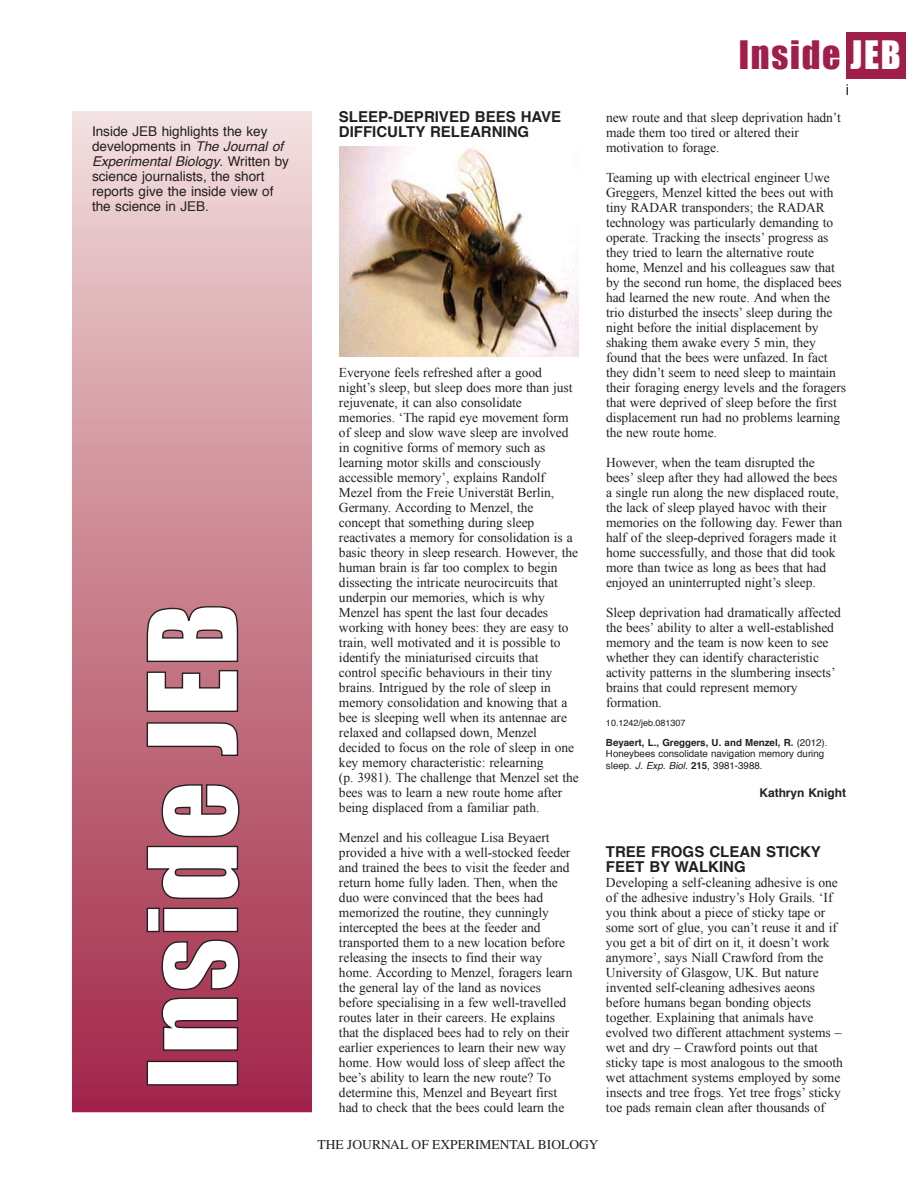
<style>
.page{position:relative;width:918px;height:1188px;background:#fff}
.page>*{position:absolute;margin:0;border:0;box-sizing:border-box;transform-origin:0 0}
.t1{font:114px "Impact";letter-spacing:.025em;color:#fff}
.t2{font:36px "Impact";letter-spacing:.05em;color:#a01e4b}
.t3{font:700 15px/15px "Helvetica";color:#231f20}
.t4{font:15px "Helvetica";color:#231f20}
.t5{font:13.5px/15px "Times New Roman";letter-spacing:-.005em;color:#231f20}
.t6{font:13.5px/15px "Helvetica";color:#231f20}
.t7{font:13.5px "Times";color:#231f20}
.t8{font:700 12px "Helvetica";letter-spacing:-.005em;color:#231f20}
.t9{font:9.75px/11.2px "Helvetica";color:#231f20}
.t10{font:9px "Helvetica";color:#231f20}
.s1{font-style:italic}
.s2{color:#fff}
.s3{font-weight:700}
</style>
<div class="page">
<div style="left:846px;top:32px;width:60px;height:46px;background:#a01e4b"></div>
<div style="left:72px;top:111px;width:240px;height:1001px;background:linear-gradient(to bottom,#f1dcd8,#a02444)"></div>
<img style="left:339px;top:147px;width:240px;height:210px">
<p class="t6" style="left:92px;top:125px;width:199px">Inside JEB highlights the key developments in <span class="s1">The Journal of<br>Experimental Biology</span>. Written by science journalists, the short reports give the inside view of the science in JEB.</p>
<h1 class="t1" style="left:123px;top:1090px;width:488px;rotate:-90deg">Inside JEB</h1>
<p class="t3" style="left:339px;top:111px;width:224px">SLEEP-DEPRIVED BEES HAVE<br>DIFFICULTY RELEARNING</p>
<p class="t5" style="left:339px;top:365px;width:241px">Everyone feels refreshed after a good night’s sleep, but sleep does more than just rejuvenate, it can also consolidate memories. ‘The rapid eye movement form of sleep and slow wave sleep are involved in cognitive forms of memory such as learning motor skills and consciously accessible memory’, explains Randolf Mezel from the Freie Universtät Berlin, Germany. According to Menzel, the<br>concept that something during sleep reactivates a memory for consolidation is a basic theory in sleep research. However, the human brain is far too complex to begin dissecting the intricate neurocircuits that underpin our memories, which is why Menzel has spent the last four decades working with honey bees: they are easy to train, well motivated and it is possible to identify the miniaturised circuits that control specific behaviours in their tiny brains. Intrigued by the role of sleep in memory consolidation and knowing that a bee is sleeping well when its antennae are relaxed and collapsed down, Menzel decided to focus on the role of sleep in one key memory characteristic: relearning<br>(p. 3981). The challenge that Menzel set the bees was to learn a new route home after being displaced from a familiar path.</p>
<p class="t5" style="left:339px;top:830px;width:235px">Menzel and his colleague Lisa Beyaert provided a hive with a well-stocked feeder and trained the bees to visit the feeder and return home fully laden. Then, when the duo were convinced that the bees had memorized the routine, they cunningly intercepted the bees at the feeder and transported them to a new location before releasing the insects to find their way home. According to Menzel, foragers learn the general lay of the land as novices before specialising in a few well-travelled routes later in their careers. He explains that the displaced bees had to rely on their earlier experiences to learn their new way home. How would loss of sleep affect the bee’s ability to learn the new route? To determine this, Menzel and Beyeart first had to check that the bees could learn the</p>
<h2 class="t2" style="left:739px;top:33px;width:163px">Inside <span class="s2">JEB</span></h2>
<p class="t4" style="left:846px;top:83px;width:5px">i</p>
<p class="t5" style="left:606px;top:110px;width:236px">new route and that sleep deprivation hadn’t made them too tired or altered their motivation to forage.</p>
<p class="t5" style="left:606px;top:170px;width:242px">Teaming up with electrical engineer Uwe Greggers, Menzel kitted the bees out with tiny RADAR transponders; the RADAR technology was particularly demanding to operate. Tracking the insects’ progress as they tried to learn the alternative route home, Menzel and his colleagues saw that by the second run home, the displaced bees had learned the new route. And when the trio disturbed the insects’ sleep during the night before the initial displacement by shaking them awake every 5 min, they found that the bees were unfazed. In fact they didn’t seem to need sleep to maintain their foraging energy levels and the foragers that were deprived of sleep before the first displacement run had no problems learning the new route home.</p>
<p class="t5" style="left:606px;top:455px;width:238px">However, when the team disrupted the bees’ sleep after they had allowed the bees a single run along the new displaced route, the lack of sleep played havoc with their memories on the following day. Fewer than half of the sleep-deprived foragers made it home successfully, and those that did took more than twice as long as bees that had enjoyed an uninterrupted night’s sleep.</p>
<p class="t5" style="left:606px;top:605px;width:237px">Sleep deprivation had dramatically affected the bees’ ability to alter a well-established memory and the team is now keen to see whether they can identify characteristic activity patterns in the slumbering insects’ brains that could represent memory formation.</p>
<p class="t10" style="left:606px;top:719px;width:81px">10.1242/jeb.081307</p>
<p class="t9" style="left:606px;top:738px;width:223px"><span class="s3">Beyaert, L., Greggers, U. and Menzel, R.</span> (2012).<br>Honeybees consolidate navigation memory during sleep. <span class="s1">J. Exp. Biol.</span> <span class="s3">215</span>, 3981-3988.</p>
<p class="t8" style="left:760px;top:788px;width:88px">Kathryn Knight</p>
<p class="t3" style="left:606px;top:846px;width:216px">TREE FROGS CLEAN STICKY<br>FEET BY WALKING</p>
<p class="t5" style="left:606px;top:875px;width:239px">Developing a self-cleaning adhesive is one of the adhesive industry’s Holy Grails. ‘If you think about a piece of sticky tape or some sort of glue, you can’t reuse it and if you get a bit of dirt on it, it doesn’t work anymore’, says Niall Crawford from the University of Glasgow, UK. But nature invented self-cleaning adhesives aeons before humans began bonding objects together. Explaining that animals have evolved two different attachment systems – wet and dry – Crawford points out that sticky tape is most analogous to the smooth wet attachment systems employed by some insects and tree frogs. Yet tree frogs’ sticky toe pads remain clean after thousands of</p>
<p class="t7" style="left:318px;top:1137px;width:282px">THE JOURNAL OF EXPERIMENTAL BIOLOGY</p>
</div>
